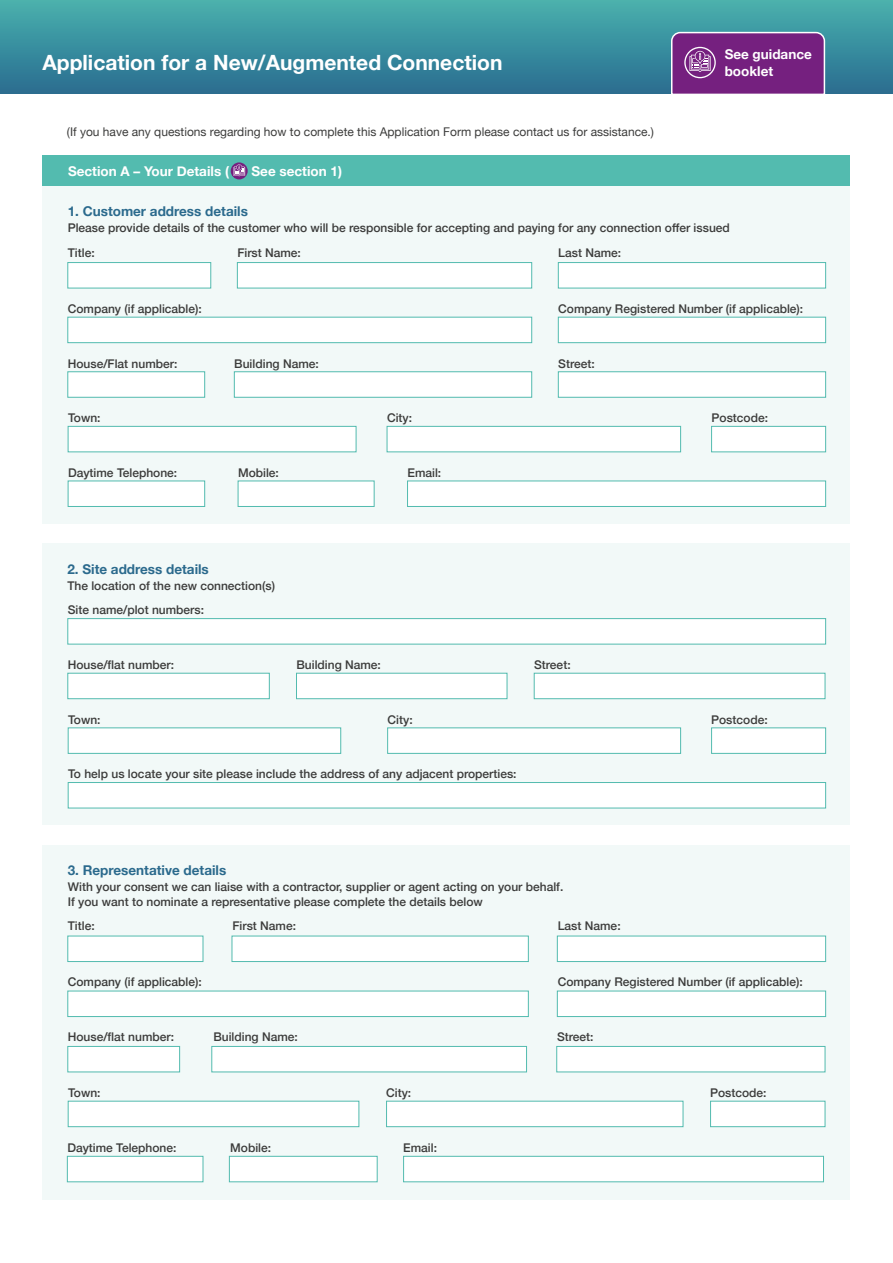
<style>
.page{position:relative;width:893px;height:1263px;background:#fff}
.page>*{position:absolute;margin:0;border:0;box-sizing:border-box;transform-origin:0 0}
.t1{font:700 21px "Helvetica Neue";color:#fff}
.t2{font:700 13.5px "Helvetica Neue";color:#2b6a8d}
.t3{font:700 13.5px/16.5px "Helvetica Neue";color:#fff}
.t4{font:500 12px/24.5px "Helvetica Neue";color:#3c3c3b}
.t5{font:12px "Helvetica Neue";color:#3c3c3b}
</style>
<div class="page">
<div style="left:0;top:0;width:893px;height:94px;background:linear-gradient(to bottom,#49b1ad,#2a6d90)"></div>
<svg style="left:670px;top:31px;width:156px;height:63px;background:#7d3489"></svg>
<div style="left:43px;top:171px;width:807px;height:353px;background:#f2f9f8"></div>
<div style="left:43px;top:845px;width:807px;height:354px;background:#f2f9f8"></div>
<div style="left:43px;top:155px;width:807px;height:31px;background:#53bbaf"></div>
<div style="left:67px;top:262px;width:144px;height:26px;background:#fff;border:1px solid #53bbaf"></div>
<div style="left:237px;top:262px;width:295px;height:26px;background:#fff;border:1px solid #53bbaf"></div>
<div style="left:558px;top:262px;width:268px;height:26px;background:#fff;border:1px solid #53bbaf"></div>
<div style="left:558px;top:317px;width:268px;height:26px;background:#fff;border:1px solid #53bbaf"></div>
<div style="left:67px;top:317px;width:465px;height:26px;background:#fff;border:1px solid #53bbaf"></div>
<div style="left:68px;top:481px;width:137px;height:26px;background:#fff;border:1px solid #53bbaf"></div>
<div style="left:238px;top:481px;width:137px;height:26px;background:#fff;border:1px solid #53bbaf"></div>
<div style="left:407px;top:481px;width:419px;height:26px;background:#fff;border:1px solid #53bbaf"></div>
<div style="left:68px;top:426px;width:288px;height:26px;background:#fff;border:1px solid #53bbaf"></div>
<div style="left:387px;top:426px;width:294px;height:26px;background:#fff;border:1px solid #53bbaf"></div>
<div style="left:711px;top:426px;width:115px;height:26px;background:#fff;border:1px solid #53bbaf"></div>
<div style="left:67px;top:371px;width:138px;height:27px;background:#fff;border:1px solid #53bbaf"></div>
<div style="left:234px;top:371px;width:298px;height:27px;background:#fff;border:1px solid #53bbaf"></div>
<div style="left:558px;top:371px;width:268px;height:27px;background:#fff;border:1px solid #53bbaf"></div>
<svg style="left:231px;top:162px;width:17px;height:17px"></svg>
<svg style="left:233px;top:164px;width:12px;height:12px"></svg>
<div style="left:43px;top:543px;width:807px;height:282px;background:#f2f9f8"></div>
<div style="left:67px;top:618px;width:759px;height:26px;background:#fff;border:1px solid #53bbaf"></div>
<div style="left:67px;top:673px;width:203px;height:26px;background:#fff;border:1px solid #53bbaf"></div>
<div style="left:296px;top:673px;width:211px;height:26px;background:#fff;border:1px solid #53bbaf"></div>
<div style="left:534px;top:673px;width:291px;height:26px;background:#fff;border:1px solid #53bbaf"></div>
<div style="left:68px;top:782px;width:758px;height:26px;background:#fff;border:1px solid #53bbaf"></div>
<div style="left:68px;top:727px;width:273px;height:27px;background:#fff;border:1px solid #53bbaf"></div>
<div style="left:387px;top:727px;width:294px;height:27px;background:#fff;border:1px solid #53bbaf"></div>
<div style="left:711px;top:727px;width:115px;height:27px;background:#fff;border:1px solid #53bbaf"></div>
<div style="left:67px;top:936px;width:136px;height:26px;background:#fff;border:1px solid #53bbaf"></div>
<div style="left:232px;top:936px;width:297px;height:26px;background:#fff;border:1px solid #53bbaf"></div>
<div style="left:557px;top:936px;width:269px;height:26px;background:#fff;border:1px solid #53bbaf"></div>
<div style="left:557px;top:991px;width:269px;height:26px;background:#fff;border:1px solid #53bbaf"></div>
<div style="left:67px;top:991px;width:462px;height:26px;background:#fff;border:1px solid #53bbaf"></div>
<div style="left:67px;top:1046px;width:113px;height:26px;background:#fff;border:1px solid #53bbaf"></div>
<div style="left:68px;top:1101px;width:291px;height:26px;background:#fff;border:1px solid #53bbaf"></div>
<div style="left:67px;top:1156px;width:136px;height:26px;background:#fff;border:1px solid #53bbaf"></div>
<div style="left:229px;top:1156px;width:149px;height:26px;background:#fff;border:1px solid #53bbaf"></div>
<div style="left:403px;top:1156px;width:421px;height:26px;background:#fff;border:1px solid #53bbaf"></div>
<div style="left:386px;top:1101px;width:297px;height:26px;background:#fff;border:1px solid #53bbaf"></div>
<div style="left:710px;top:1101px;width:115px;height:26px;background:#fff;border:1px solid #53bbaf"></div>
<div style="left:211px;top:1046px;width:316px;height:26px;background:#fff;border:1px solid #53bbaf"></div>
<div style="left:556px;top:1046px;width:269px;height:26px;background:#fff;border:1px solid #53bbaf"></div>
<h1 class="t1" style="left:43px;top:46px;width:461px">Application for a New/Augmented Connection</h1>
<p class="t3" style="left:725px;top:47px;width:89px">See guidance booklet</p>
<p class="t5" style="left:67px;top:123px;width:588px">(If you have any questions regarding how to complete this Application Form please contact us for assistance.)</p>
<p class="t3" style="left:68px;top:163px;width:162px">Section A – Your Details (</p>
<p class="t3" style="left:252px;top:163px;width:92px">See section 1)</p>
<p class="t2" style="left:68px;top:201px;width:182px">1. Customer address details</p>
<p class="t4" style="left:68px;top:215px;width:664px">Please provide details of the customer who will be responsible for accepting and paying for any connection offer issued<br>Title:</p>
<p class="t4" style="left:237px;top:239px;width:65px">First Name:</p>
<p class="t4" style="left:558px;top:239px;width:64px">Last Name:</p>
<p class="t4" style="left:68px;top:295px;width:136px">Company (if applicable):</p>
<p class="t4" style="left:558px;top:295px;width:246px">Company Registered Number (if applicable):</p>
<p class="t4" style="left:68px;top:350px;width:111px">House/Flat number:</p>
<p class="t4" style="left:234px;top:350px;width:86px">Building Name:</p>
<p class="t4" style="left:558px;top:350px;width:38px">Street:</p>
<p class="t4" style="left:68px;top:405px;width:34px">Town:</p>
<p class="t4" style="left:387px;top:405px;width:27px">City:</p>
<p class="t4" style="left:712px;top:405px;width:58px">Postcode:</p>
<p class="t4" style="left:68px;top:459px;width:111px">Daytime Telephone:</p>
<p class="t4" style="left:238px;top:459px;width:42px">Mobile:</p>
<p class="t4" style="left:408px;top:459px;width:35px">Email:</p>
<p class="t2" style="left:67px;top:558px;width:143px">2. Site address details</p>
<p class="t4" style="left:67px;top:572px;width:209px">The location of the new connection(s)<br>Site name/plot numbers:</p>
<p class="t4" style="left:68px;top:651px;width:108px">House/flat number:</p>
<p class="t4" style="left:296px;top:651px;width:86px">Building Name:</p>
<p class="t4" style="left:534px;top:651px;width:38px">Street:</p>
<p class="t4" style="left:68px;top:706px;width:34px">Town:</p>
<p class="t4" style="left:388px;top:706px;width:27px">City:</p>
<p class="t4" style="left:711px;top:706px;width:58px">Postcode:</p>
<p class="t4" style="left:68px;top:761px;width:450px">To help us locate your site please include the address of any adjacent properties:</p>
<p class="t2" style="left:68px;top:860px;width:160px">3. Representative details</p>
<p class="t4" style="left:68px;top:879px;width:497px;line-height:14.4px">With your consent we can liaise with a contractor, supplier or agent acting on your behalf.<br>If you want to nominate a representative please complete the details below</p>
<p class="t4" style="left:68px;top:913px;width:28px">Title:</p>
<p class="t4" style="left:232px;top:913px;width:65px">First Name:</p>
<p class="t4" style="left:558px;top:913px;width:64px">Last Name:</p>
<p class="t4" style="left:68px;top:969px;width:136px">Company (if applicable):</p>
<p class="t4" style="left:558px;top:969px;width:246px">Company Registered Number (if applicable):</p>
<p class="t4" style="left:68px;top:1024px;width:108px">House/flat number:</p>
<p class="t4" style="left:68px;top:1079px;width:34px">Town:</p>
<p class="t4" style="left:213px;top:1024px;width:86px">Building Name:</p>
<p class="t4" style="left:557px;top:1024px;width:38px">Street:</p>
<p class="t4" style="left:386px;top:1079px;width:27px">City:</p>
<p class="t4" style="left:710px;top:1079px;width:58px">Postcode:</p>
<p class="t4" style="left:67px;top:1134px;width:111px">Daytime Telephone:</p>
<p class="t4" style="left:230px;top:1134px;width:42px">Mobile:</p>
<p class="t4" style="left:403px;top:1134px;width:35px">Email:</p>
</div>
